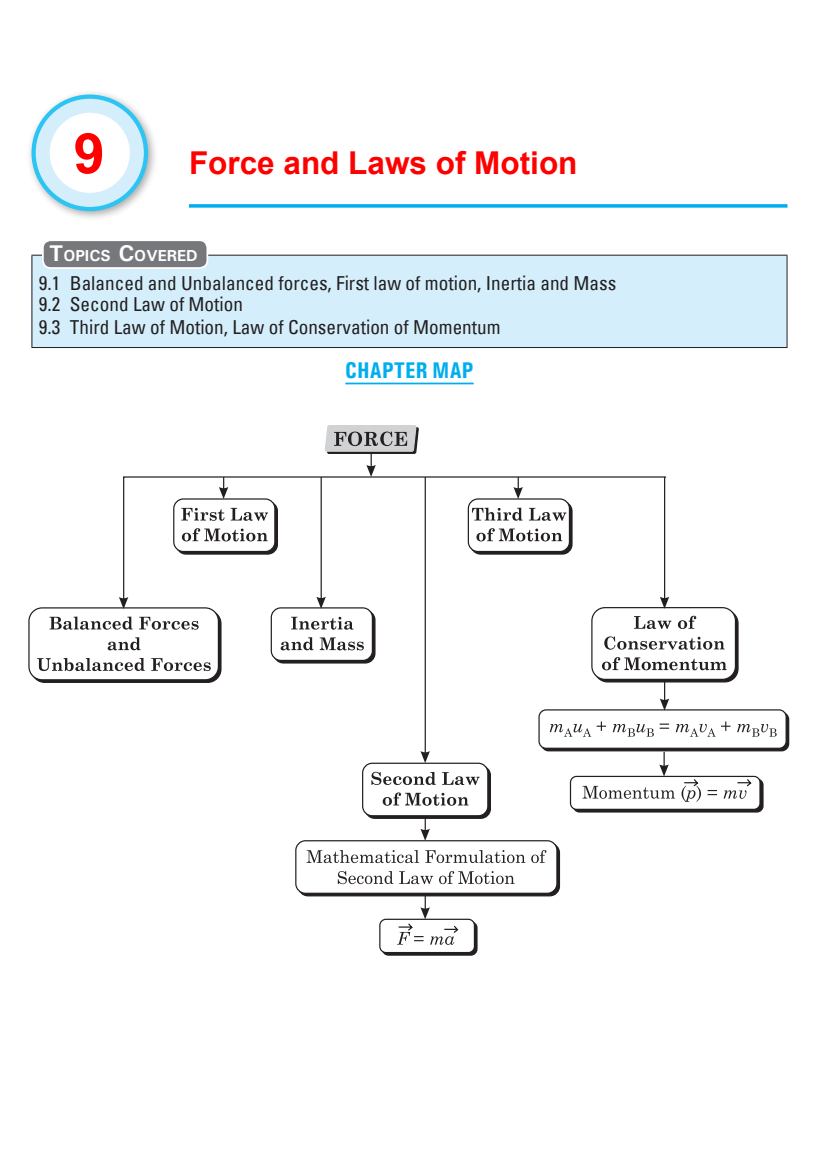
<style>
.page{position:relative;width:819px;height:1166px;background:#fff}
.page>*{position:absolute;margin:0;border:0;box-sizing:border-box;transform-origin:0 0}
.t1{font:700 56px "Arial";color:#f00}
.t2{font:700 31.5px "Arial";color:#f00}
.t3{font:700 condensed 22.75px "Univers";color:#00aeef}
.t4{font:condensed 19.25px/21px "Univers";color:#231f20}
.t5{font:700 15.92px "Univers";color:#fff}
.s1{font-size:22.75px}
</style>
<div class="page">
<svg style="left:189px;top:204px;width:599px;height:4px;background:#1fb7f0"></svg>
<hr style="left:345px;top:382px;width:129px;height:2px;background:#00aeef">
<div style="left:32px;top:255px;width:755px;height:92px;background:#d4effb"></div>
<hr style="left:32px;top:255px;width:756px;height:1px;background:#231f20">
<hr style="left:32px;top:256px;width:1px;height:91px;background:#231f20">
<hr style="left:787px;top:256px;width:1px;height:91px;background:#231f20">
<hr style="left:32px;top:347px;width:756px;height:1px;background:#231f20">
<div style="left:43px;top:240px;width:164px;height:28px;background:#76787b;border-radius:8px"></div>
<div style="left:42px;top:239px;width:166px;height:30px;border:2px solid #fff;border-radius:8px"></div>
<div style="left:541px;top:712px;width:248px;height:39px;border:1px solid #231f20;border-radius:7px"></div>
<div style="left:31px;top:610px;width:190px;height:72px;background:#231f20;border-radius:13px"></div>
<div style="left:31px;top:610px;width:191px;height:73px;border:1px solid #231f20;border-radius:13px"></div>
<div style="left:176px;top:501px;width:102px;height:53px;border:1px solid #231f20;border-radius:10px"></div>
<div style="left:273px;top:610px;width:103px;height:53px;border:1px solid #231f20;border-radius:10px"></div>
<div style="left:470px;top:501px;width:103px;height:53px;border:1px solid #231f20;border-radius:10px"></div>
<div style="left:594px;top:609px;width:145px;height:73px;border:1px solid #231f20;border-radius:13px"></div>
<div style="left:382px;top:921px;width:96px;height:34px;border:1px solid #231f20;border-radius:6px"></div>
<div style="left:539px;top:710px;width:247px;height:38px;background:#fff;border-radius:7px"></div>
<div style="left:538px;top:709px;width:249px;height:40px;border:1px solid #231f20;border-radius:7px"></div>
<div style="left:29px;top:608px;width:189px;height:72px;background:#fff;border-radius:13px"></div>
<div style="left:28px;top:607px;width:191px;height:73px;border:1px solid #231f20;border-radius:13px"></div>
<hr style="left:123px;top:476px;width:543px;height:1px;background:#231f20">
<hr style="left:123px;top:477px;width:1px;height:123px;background:#231f20">
<svg style="left:119px;top:597px;width:9px;height:12px"></svg>
<svg style="left:49px;top:616px;width:84px;height:13px"></svg>
<svg style="left:139px;top:617px;width:60px;height:12px"></svg>
<svg style="left:108px;top:637px;width:32px;height:13px"></svg>
<svg style="left:37px;top:658px;width:108px;height:13px"></svg>
<svg style="left:151px;top:658px;width:60px;height:13px"></svg>
<svg style="left:324px;top:425px;width:96px;height:52px"></svg>
<div style="left:174px;top:499px;width:101px;height:52px;background:#fff;border-radius:10px"></div>
<div style="left:173px;top:498px;width:102px;height:54px;border:1px solid #231f20;border-radius:10px"></div>
<svg style="left:181px;top:508px;width:43px;height:13px"></svg>
<svg style="left:231px;top:508px;width:37px;height:13px"></svg>
<svg style="left:182px;top:528px;width:86px;height:13px"></svg>
<svg style="left:219px;top:477px;width:9px;height:22px"></svg>
<div style="left:271px;top:608px;width:101px;height:52px;background:#fff;border-radius:10px"></div>
<div style="left:271px;top:607px;width:102px;height:54px;border:1px solid #231f20;border-radius:10px"></div>
<svg style="left:291px;top:617px;width:63px;height:12px"></svg>
<svg style="left:281px;top:637px;width:32px;height:13px"></svg>
<svg style="left:320px;top:637px;width:44px;height:13px"></svg>
<hr style="left:321px;top:477px;width:1px;height:123px;background:#231f20">
<svg style="left:316px;top:596px;width:10px;height:13px"></svg>
<div style="left:362px;top:762px;width:126px;height:54px;border:1px solid #231f20;border-radius:10px"></div>
<svg style="left:371px;top:771px;width:64px;height:14px"></svg>
<svg style="left:442px;top:772px;width:38px;height:5px"></svg>
<svg style="left:383px;top:792px;width:14px;height:13px"></svg>
<hr style="left:425px;top:477px;width:1px;height:277px;background:#231f20">
<svg style="left:420px;top:751px;width:10px;height:12px"></svg>
<div style="left:468px;top:499px;width:101px;height:52px;background:#fff;border-radius:10px"></div>
<div style="left:468px;top:498px;width:102px;height:54px;border:1px solid #231f20;border-radius:10px"></div>
<svg style="left:472px;top:507px;width:51px;height:13px"></svg>
<svg style="left:529px;top:508px;width:37px;height:13px"></svg>
<svg style="left:476px;top:528px;width:86px;height:13px"></svg>
<svg style="left:513px;top:477px;width:10px;height:22px"></svg>
<div style="left:592px;top:607px;width:143px;height:72px;background:#fff;border-radius:13px"></div>
<div style="left:591px;top:607px;width:145px;height:73px;border:1px solid #231f20;border-radius:13px"></div>
<svg style="left:634px;top:616px;width:37px;height:13px"></svg>
<svg style="left:678px;top:615px;width:18px;height:14px"></svg>
<svg style="left:604px;top:636px;width:121px;height:13px"></svg>
<svg style="left:602px;top:657px;width:125px;height:13px"></svg>
<hr style="left:664px;top:477px;width:1px;height:123px;background:#231f20">
<svg style="left:660px;top:596px;width:9px;height:13px"></svg>
<svg style="left:550px;top:724px;width:41px;height:12px"></svg>
<svg style="left:597px;top:721px;width:9px;height:10px"></svg>
<svg style="left:660px;top:723px;width:9px;height:5px"></svg>
<svg style="left:613px;top:724px;width:41px;height:12px"></svg>
<svg style="left:737px;top:724px;width:40px;height:12px"></svg>
<svg style="left:676px;top:721px;width:55px;height:15px"></svg>
<svg style="left:660px;top:679px;width:9px;height:31px"></svg>
<div style="left:295px;top:840px;width:263px;height:54px;border:1px solid #231f20;border-radius:10px"></div>
<div style="left:570px;top:775px;width:191px;height:35px;border:1px solid #231f20;border-radius:6px"></div>
<svg style="left:307px;top:850px;width:90px;height:13px"></svg>
<svg style="left:338px;top:871px;width:55px;height:13px"></svg>
<svg style="left:659px;top:751px;width:10px;height:25px"></svg>
<div style="left:380px;top:919px;width:94px;height:33px;background:#fff;border-radius:6px"></div>
<div style="left:379px;top:918px;width:96px;height:35px;border:1px solid #231f20;border-radius:6px"></div>
<svg style="left:430px;top:936px;width:24px;height:8px"></svg>
<svg style="left:398px;top:934px;width:26px;height:10px"></svg>
<svg style="left:397px;top:777px;width:356px;height:157px"></svg>
<div style="left:26px;top:89px;width:133px;height:133px;background:#231f20;opacity:.4"></div>
<div style="left:34px;top:97px;width:112px;height:112px;background:#d4effb;border-radius:50%"></div>
<div style="left:32px;top:95px;width:116px;height:116px;border:4px solid #2bc4f3;border-radius:50%"></div>
<div style="left:50px;top:113px;width:80px;height:80px;background:#fff;border-radius:50%"></div>
<h1 class="t1" style="left:74px;top:114px;width:33px">9</h1>
<h2 class="t2" style="left:189px;top:141px;width:390px">Force and Laws of Motion</h2>
<p class="t5" style="left:49px;top:245px;width:150px"><span class="s1">T</span>OPICS <span class="s1">C</span>OVERED</p>
<p class="t4" style="left:39px;top:272px;width:579px">9.1 Balanced and Unbalanced forces, First law of motion, Inertia and Mass<br>9.2 Second Law of Motion</p>
<p class="t4" style="left:39px;top:316px;width:463px">9.3 Third Law of Motion, Law of Conservation of Momentum</p>
<p class="t3" style="left:345px;top:356px;width:130px">CHAPTER MAP</p>
</div>
